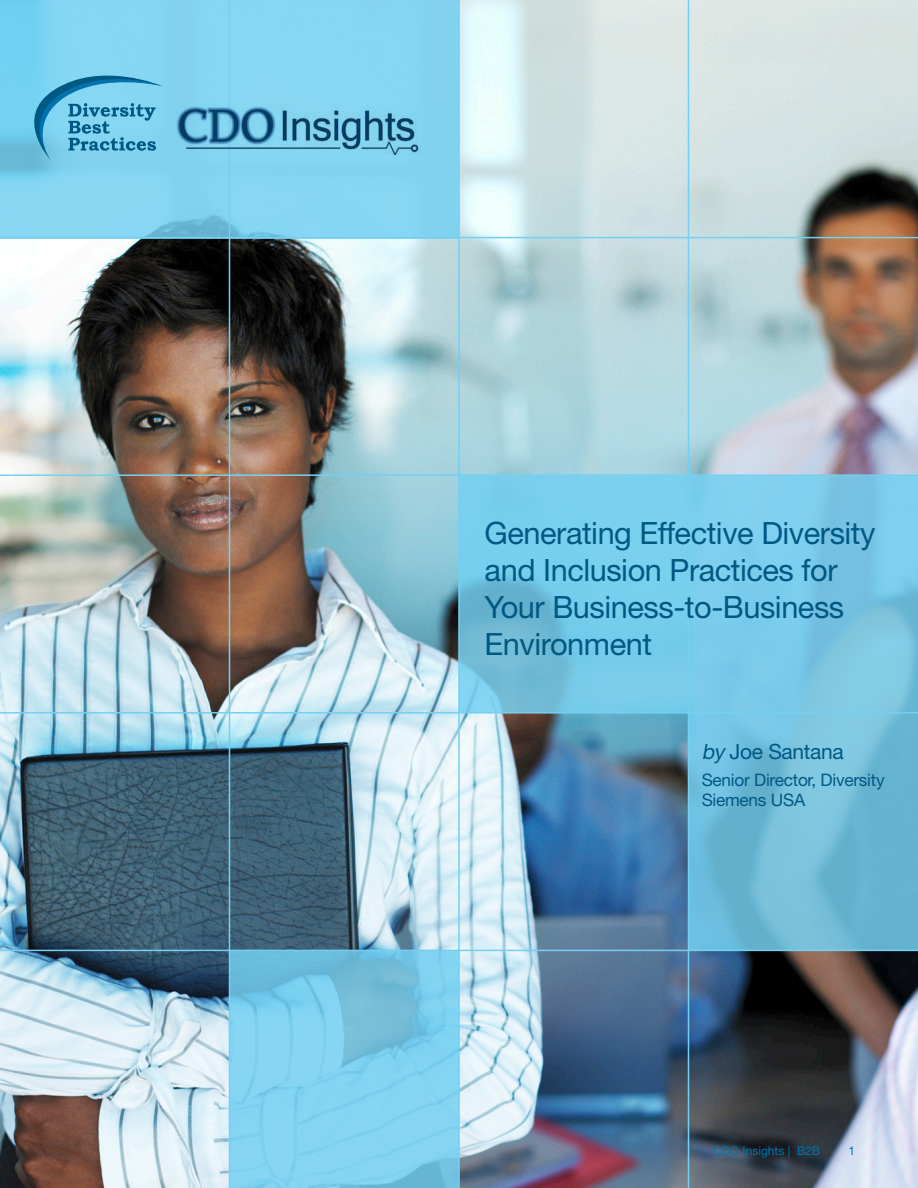
<style>
.page{position:relative;width:918px;height:1188px;background:#fff}
.page>*{position:absolute;margin:0;border:0;box-sizing:border-box;transform-origin:0 0}
.t1{font:30.75px/36.9px "Helvetica Neue LT Std";letter-spacing:-.015em;color:#005983}
.t2{font:21px "Helvetica Neue LT Std";letter-spacing:-.015em;color:#005983}
.t3{font:17.25px/20.7px "Helvetica Neue LT Std";letter-spacing:-.015em;color:#005983}
.page{font:12px "Helvetica Neue LT Std";color:#0073ae}
.s1{font-style:italic}
</style>
<div class="page">
<img style="left:0;top:0;width:918px;height:1188px">
<svg style="left:0;top:0;width:458px;height:239px;background:#82d3f0"></svg>
<svg style="left:689px;top:714px;width:229px;height:236px;background:#6ebbd8"></svg>
<svg style="left:230px;top:951px;width:228px;height:237px;background:#7ccdeb"></svg>
<svg style="left:460px;top:476px;width:228px;height:236px;background:#75c8e7"></svg>
<div style="left:688px;top:475px;width:230px;height:238px;background:linear-gradient(to right,#7cceef,#7ac5e3);border:2px solid #74d0f2"></div>
<hr style="left:0;top:237px;width:918px;height:1px;background:#74d0f2">
<hr style="left:0;top:474px;width:918px;height:2px;background:#74d0f2">
<hr style="left:0;top:712px;width:918px;height:2px;background:#74d0f2">
<hr style="left:0;top:950px;width:918px;height:1px;background:#74d0f2">
<hr style="left:229px;top:0;width:1px;height:1188px;background:#74d0f2">
<hr style="left:458px;top:0;width:2px;height:1188px;background:#74d0f2">
<hr style="left:688px;top:0;width:1px;height:1188px;background:#74d0f2">
<img style="left:168px;top:103px;width:258px;height:52px">
<svg style="left:33px;top:66px;width:129px;height:94px;background:#65badb"></svg>
<p class="t1" style="left:485px;top:515px;width:392px">Generating Effective Diversity and Inclusion Practices for<br>Your Business-to-Business<br>Environment</p>
<p class="t2" style="left:702px;top:739px;width:144px"><span class="s1">by</span> Joe Santana</p>
<p class="t3" style="left:702px;top:769px;width:184px">Senior Director, Diversity<br>Siemens USA</p>
<p class="page" style="left:713px;top:1144px;width:109px">CDO Insights | B2B</p>
<p class="page" style="left:849px;top:1144px;width:8px">1</p>
</div>
